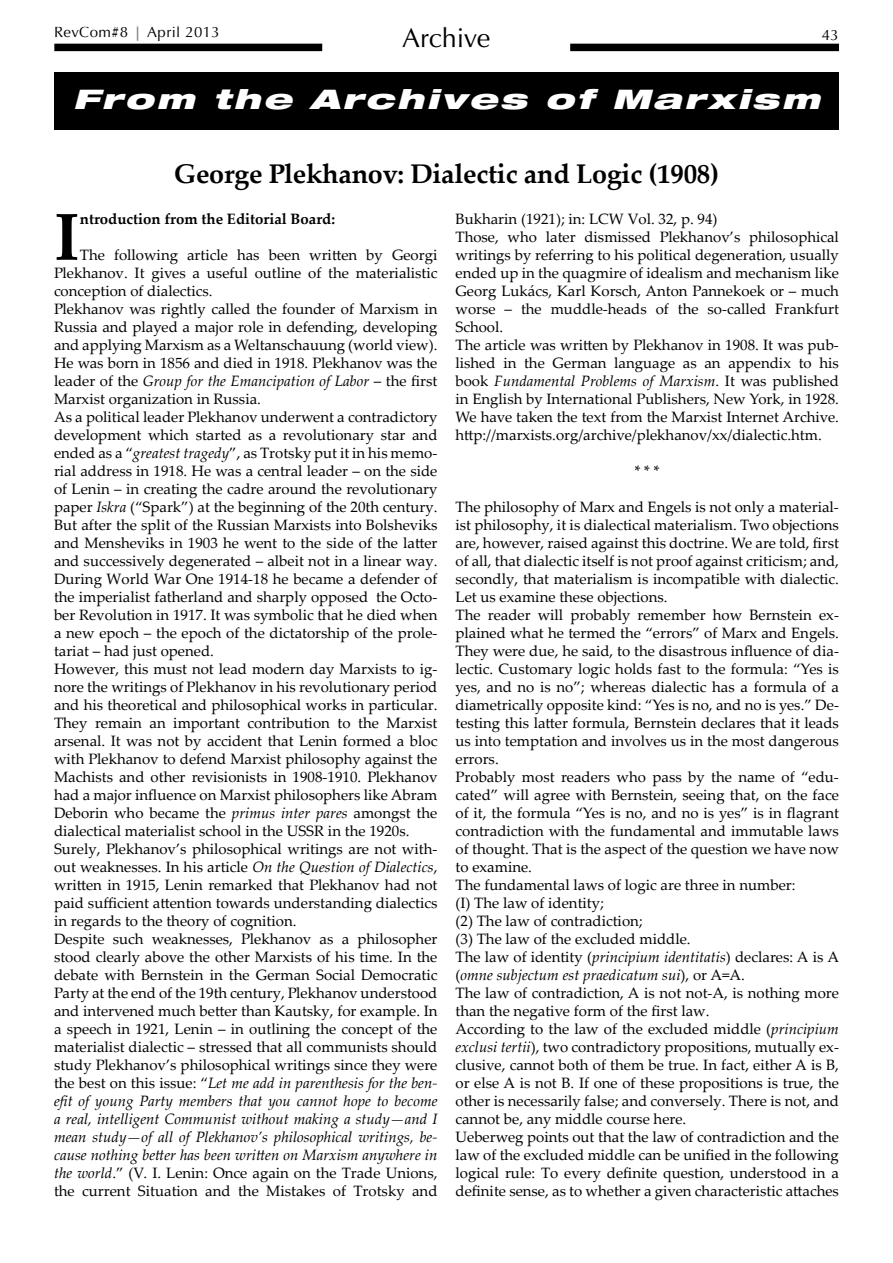
<style>
.page{position:relative;width:893px;height:1263px;background:#fff}
.page>*{position:absolute;margin:0;border:0;box-sizing:border-box;transform-origin:0 0}
.t1{font:700 66.45px "Palatino Linotype";color:#000}
.t2{font:700 27px "Palatino Linotype";letter-spacing:-.01em;color:#000}
.t3{font:italic 900 expanded 27px "Helvetica Neue LT Std";letter-spacing:.07em;color:#fff;scale:1.23 1}
.t4{font:27px "Optima LT Std";letter-spacing:-.01em;color:#000}
.t5{font:15px/18px "Palatino Linotype";color:#000}
.t6{font:700 15px "Palatino Linotype";color:#000}
.t7{font:15px "Optima LT Std";letter-spacing:.025em;color:#000}
.s1{font-weight:700;color:#77787b}
.s2{font-style:italic}
</style>
<div class="page">
<div style="left:54px;top:44px;width:785px;height:7px;background:#000"></div>
<div style="left:323px;top:27px;width:247px;height:27px;background:#fff"></div>
<div style="left:54px;top:72px;width:785px;height:57px;background:#000"></div>
<p class="t7" style="left:54px;top:23px;width:167px">RevCom#8 <span class="s1">|</span> April 2013</p>
<p class="t7" style="left:822px;top:26px;width:19px">43</p>
<h2 class="t4" style="left:402px;top:22px;width:90px">Archive</h2>
<h2 class="t3" style="left:73px;top:81px;width:609px">From the Archives of Marxism</h2>
<h2 class="t2" style="left:174px;top:155px;width:547px">George Plekhanov: Dialectic and Logic (1908)</h2>
<h1 class="t1" style="left:54px;top:190px;width:27px">I</h1>
<p class="t6" style="left:80px;top:208px;width:257px">ntroduction from the Editorial Board:</p>
<p class="t5" style="left:54px;top:245px;width:385px;text-indent:26px">The following article has been written by Georgi Plekhanov. It gives a useful outline of the materialistic conception of dialectics.<br>Plekhanov was rightly called the founder of Marxism in Russia and played a major role in defending, developing and applying Marxism as a Weltanschauung (world view).<br>He was born in 1856 and died in 1918. Plekhanov was the leader of the <span class="s2">Group for the Emancipation of Labor</span> – the first Marxist organization in Russia.<br>As a political leader Plekhanov underwent a contradictory development which started as a revolutionary star and ended as a “<span class="s2">greatest tragedy</span>”, as Trotsky put it in his memo&shy;rial address in 1918. He was a central leader – on the side of Lenin – in creating the cadre around the revolutionary paper <span class="s2">Iskra</span> (“Spark”) at the beginning of the 20th century.<br>But after the split of the Russian Marxists into Bolsheviks and Mensheviks in 1903 he went to the side of the latter and successively degenerated – albeit not in a linear way.<br>During World War One 1914-18 he became a defender of the imperialist fatherland and sharply opposed the Octo&shy;ber Revolution in 1917. It was symbolic that he died when a new epoch – the epoch of the dictatorship of the prole&shy;tariat – had just opened.<br>However, this must not lead modern day Marxists to ig&shy;nore the writings of Plekhanov in his revolutionary period and his theoretical and philosophical works in particular.<br>They remain an important contribution to the Marxist arsenal. It was not by accident that Lenin formed a bloc with Plekhanov to defend Marxist philosophy against the Machists and other revisionists in 1908-1910. Plekhanov had a major influence on Marxist philosophers like Abram Deborin who became the <span class="s2">primus inter pares</span> amongst the dialectical materialist school in the USSR in the 1920s.<br>Surely, Plekhanov’s philosophical writings are not with&shy;out weaknesses. In his article <span class="s2">On the Question of Dialectics</span>, written in 1915, Lenin remarked that Plekhanov had not paid sufficient attention towards understanding dialectics in regards to the theory of cognition.<br>Despite such weaknesses, Plekhanov as a philosopher stood clearly above the other Marxists of his time. In the debate with Bernstein in the German Social Democratic Party at the end of the 19th century, Plekhanov understood and intervened much better than Kautsky, for example. In a speech in 1921, Lenin – in outlining the concept of the materialist dialectic – stressed that all communists should study Plekhanov’s philosophical writings since they were the best on this issue: “<span class="s2">Let me add in parenthesis for the ben&shy;efit of young Party members that you cannot hope to become a real, intelligent Communist without making a study—and I mean study—of all of Plekhanov’s philosophical writings, be&shy;cause nothing better has been written on Marxism anywhere in the world</span>.” (V. I. Lenin: Once again on the Trade Unions, the current Situation and the Mistakes of Trotsky and</p>
<p class="t5" style="left:455px;top:209px;width:385px">Bukharin (1921); in: LCW Vol. 32, p. 94)<br>Those, who later dismissed Plekhanov’s philosophical writings by referring to his political degeneration, usually ended up in the quagmire of idealism and mechanism like Georg Lukács, Karl Korsch, Anton Pannekoek or – much worse – the muddle-heads of the so-called Frankfurt School.<br>The article was written by Plekhanov in 1908. It was pub&shy;lished in the German language as an appendix to his book <span class="s2">Fundamental Problems of Marxism</span>. It was published in English by International Publishers, New York, in 1928.<br>We have taken the text from the Marxist Internet Archive. http://marxists.org/archive/plekhanov/xx/dialectic.htm.</p>
<p class="t5" style="left:635px;top:461px;width:27px">* * *</p>
<p class="t5" style="left:455px;top:497px;width:385px">The philosophy of Marx and Engels is not only a material&shy;ist philosophy, it is dialectical materialism. Two objections are, however, raised against this doctrine. We are told, first of all, that dialectic itself is not proof against criticism; and, secondly, that materialism is incompatible with dialectic.<br>Let us examine these objections.<br>The reader will probably remember how Bernstein ex&shy;plained what he termed the “errors” of Marx and Engels.<br>They were due, he said, to the disastrous influence of dia&shy;lectic. Customary logic holds fast to the formula: “Yes is yes, and no is no”; whereas dialectic has a formula of a diametrically opposite kind: “Yes is no, and no is yes.” De&shy;testing this latter formula, Bernstein declares that it leads us into temptation and involves us in the most dangerous errors.<br>Probably most readers who pass by the name of “edu&shy;cated” will agree with Bernstein, seeing that, on the face of it, the formula “Yes is no, and no is yes” is in flagrant contradiction with the fundamental and immutable laws of thought. That is the aspect of the question we have now to examine.<br>The fundamental laws of logic are three in number:<br>(I) The law of identity;<br>(2) The law of contradiction;<br>(3) The law of the excluded middle.<br>The law of identity (<span class="s2">principium identitatis</span>) declares: A is A (<span class="s2">omne subjectum est praedicatum sui</span>), or A=A.<br>The law of contradiction, A is not not-A, is nothing more than the negative form of the first law.<br>According to the law of the excluded middle (<span class="s2">principium exclusi tertii</span>), two contradictory propositions, mutually ex&shy;clusive, cannot both of them be true. In fact, either A is B, or else A is not B. If one of these propositions is true, the other is necessarily false; and conversely. There is not, and cannot be, any middle course here.<br>Ueberweg points out that the law of contradiction and the law of the excluded middle can be unified in the following logical rule: To every definite question, understood in a definite sense, as to whether a given characteristic attaches</p>
</div>
